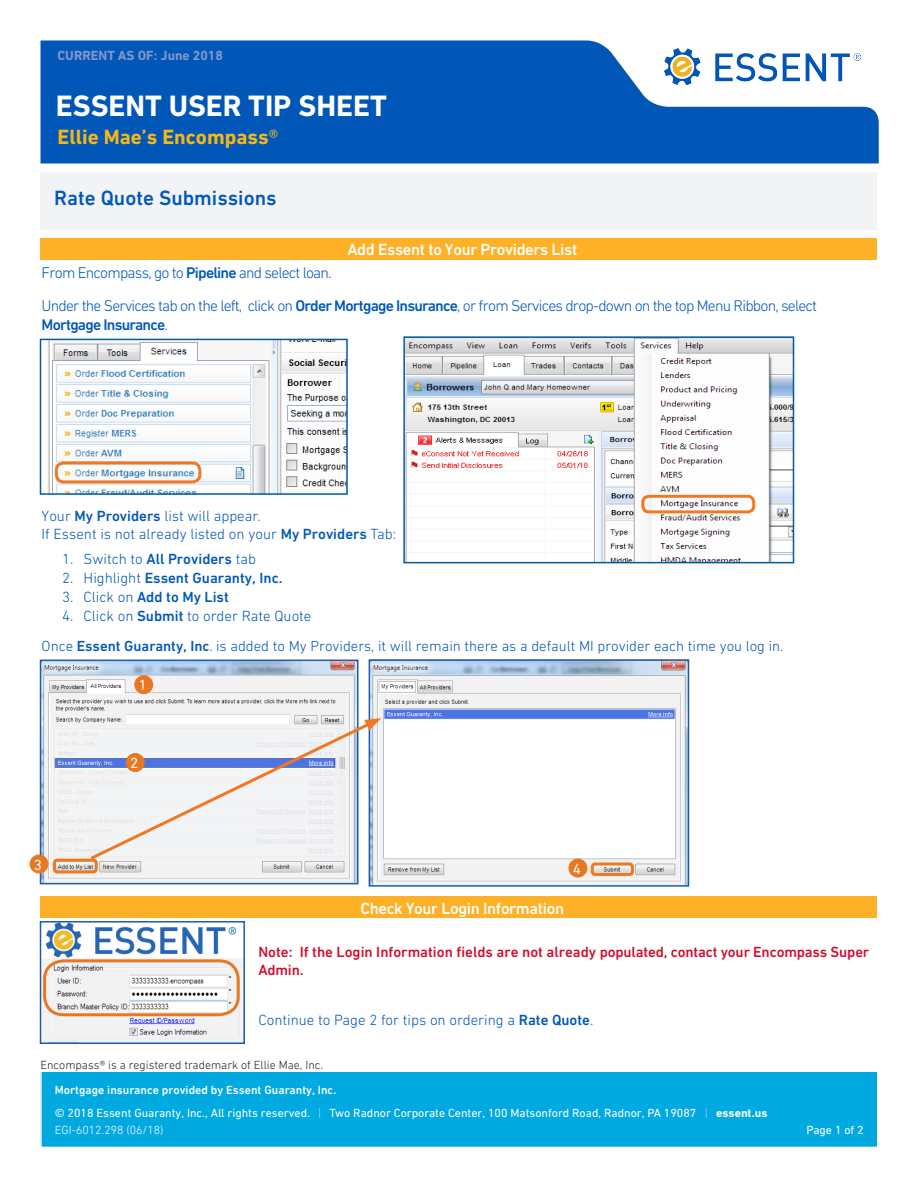
<style>
.page{position:relative;width:918px;height:1188px;background:#fff}
.page>*{position:absolute;margin:0;border:0;box-sizing:border-box;transform-origin:0 0}
.t1{font:700 30px "DIN Next W1 G";color:#fff}
.t2{font:500 21px "DIN Next W1 G";color:#0058b8}
.t3{font:700 21px "DIN Next W1 G";color:#f5b619}
.t4{font:500 16.5px "DIN Next W1 G";letter-spacing:-.02em;color:#fff}
.t5{font:300 15.75px/33.3px "DIN Next W1 G";letter-spacing:-.05em;color:#0058b8}
.t6{font:500 15.75px "DIN Next W1 G";letter-spacing:-.05em;color:#0058b8}
.t7{font:300 15px/18px "DIN Next W1 G";color:#0058b8}
.t8{font:500 15px/18px "DIN Next W1 G";letter-spacing:-.005em;color:#d30d2b}
.t9{font:500 15px "DIN Next W1 G";color:#0058b8}
.t10{font:15px "DIN Next W1 G";color:#fff}
.t11{font:300 14.85px "DIN Next W1 G";color:#0058b8}
.t12{font:700 13.5px "DIN Next W1 G";color:#8297ca}
.t13{font:12px/23.2px "DIN Next W1 G";color:#fff}
.t14{font:300 12px "DIN Next W1 G";color:#231f20}
.t15{font:300 12px "DIN Next W1 G";color:#fff}
.s1{font-weight:400}
.s2{font-weight:500}
.s3{font-weight:300}
.s4{font-weight:200}
.s5{font-weight:700}
</style>
<div class="page">
<div style="left:40px;top:1072px;width:838px;height:76px;background:#00a9e0"></div>
<div style="left:40px;top:172px;width:838px;height:58px;background:#f2f3f4"></div>
<svg style="left:40px;top:40px;width:839px;height:124px;background:#1b68bf"></svg>
<img style="left:664px;top:49px;width:197px;height:36px">
<img style="left:48px;top:342px;width:297px;height:150px">
<div style="left:40px;top:339px;width:308px;height:156px;border:2px solid #015ca3"></div>
<img style="left:43px;top:663px;width:312px;height:218px">
<div style="left:40px;top:660px;width:318px;height:224px;border:2px solid #215aa9"></div>
<div style="left:55px;top:461px;width:146px;height:22px;border:3px solid #f07822;border-radius:8px"></div>
<img style="left:406px;top:339px;width:385px;height:221px">
<div style="left:403px;top:336px;width:391px;height:227px;border:2px solid #015ca3"></div>
<div style="left:641px;top:495px;width:114px;height:18px;border:3px solid #f07822;border-radius:6px"></div>
<img style="left:372px;top:662px;width:314px;height:222px">
<div style="left:369px;top:659px;width:320px;height:228px;border:2px solid #215aa9"></div>
<div style="left:591px;top:862px;width:43px;height:14px;border:3px solid #f07822;border-radius:3px"></div>
<div style="left:40px;top:238px;width:838px;height:22px;background:#feb127"></div>
<div style="left:52px;top:727px;width:296px;height:29px;background:#f2f3f4"></div>
<div style="left:53px;top:769px;width:291px;height:90px;background:#f2f3f4"></div>
<div style="left:53px;top:859px;width:45px;height:14px;border:3px solid #f07822;border-radius:3px"></div>
<img style="left:43px;top:924px;width:199px;height:117px">
<div style="left:40px;top:921px;width:205px;height:123px;border:2px solid #215aa9"></div>
<div style="left:43px;top:959px;width:197px;height:57px;border:3px solid #e87722;border-radius:19px"></div>
<svg style="left:87px;top:718px;width:294px;height:144px"></svg>
<div style="left:40px;top:897px;width:838px;height:21px;background:#feb127"></div>
<div style="left:135px;top:676px;width:18px;height:18px;background:#e87722;border-radius:50%"></div>
<div style="left:134px;top:675px;width:19px;height:19px;border:1px solid #e87722;border-radius:50%"></div>
<div style="left:126px;top:754px;width:18px;height:18px;background:#e87722;border-radius:50%"></div>
<div style="left:126px;top:753px;width:19px;height:19px;border:1px solid #e87722;border-radius:50%"></div>
<div style="left:30px;top:855px;width:18px;height:18px;background:#e87722;border-radius:50%"></div>
<div style="left:30px;top:855px;width:18px;height:18px;border:1px solid #e87722;border-radius:50%"></div>
<div style="left:569px;top:859px;width:18px;height:18px;background:#e87722;border-radius:50%"></div>
<div style="left:568px;top:859px;width:19px;height:19px;border:1px solid #e87722;border-radius:50%"></div>
<p class="t12" style="left:58px;top:47px;width:167px">CURRENT AS OF: June 2018</p>
<h1 class="t1" style="left:56px;top:88px;width:332px">ESSENT USER TIP SHEET</h1>
<h2 class="t3" style="left:58px;top:125px;width:222px">Ellie Mae’s Encompass<span class="s1">®</span></h2>
<h2 class="t2" style="left:54px;top:186px;width:224px">Rate Quote Submissions</h2>
<p class="t4" style="left:347px;top:240px;width:231px">Add Essent to Your Providers List</p>
<p class="t5" style="left:42px;top:256px;width:777px">From Encompass, go to <span class="s2">Pipeline</span> and select loan.<br>Under the Services tab on the left, click on <span class="s2">Order Mortgage Insurance</span>, or from Services drop-down on the top Menu Ribbon, select</p>
<p class="t6" style="left:42px;top:316px;width:128px">Mortgage Insurance<span class="s3">.</span></p>
<p class="t7" style="left:42px;top:507px;width:356px">Your <span class="s2">My Providers</span> list will appear.<br>If Essent is not already listed on your <span class="s2">My Providers</span> Tab:</p>
<p class="t7" style="left:62px;top:550px;width:195px">1. Switch to <span class="s2">All Providers</span> tab</p>
<p class="t9" style="left:62px;top:569px;width:222px"><span class="s3">2. Highlight</span> Essent Guaranty, Inc.</p>
<p class="t9" style="left:62px;top:588px;width:168px"><span class="s3">3. Click on</span> Add to My List</p>
<p class="t7" style="left:62px;top:607px;width:251px">4. Click on <span class="s2">Submit</span> to order Rate Quote</p>
<p class="t11" style="left:42px;top:637px;width:743px">Once <span class="s2">Essent Guaranty, Inc</span>. is added to My Providers, it will remain there as a default MI provider each time you log in.</p>
<p class="t10" style="left:139px;top:677px;width:10px">1</p>
<p class="t10" style="left:130px;top:754px;width:10px">2</p>
<p class="t10" style="left:34px;top:856px;width:10px">3</p>
<p class="t10" style="left:573px;top:860px;width:10px">4</p>
<p class="t4" style="left:361px;top:898px;width:205px">Check Your Login Information</p>
<p class="t8" style="left:258px;top:943px;width:612px">Note: If the Login Information fields are not already populated, contact your Encompass Super<br>Admin.</p>
<p class="t7" style="left:258px;top:1010px;width:336px">Continue to Page 2 for tips on ordering a <span class="s2">Rate Quote</span>.</p>
<p class="t14" style="left:40px;top:1058px;width:284px">Encompass® is a registered trademark of Ellie Mae, Inc.</p>
<p class="t13" style="left:55px;top:1078px;width:714px"><span class="s2">Mortgage insurance provided by Essent Guaranty, Inc.<br></span>© 2018 Essent Guaranty, Inc., All rights reserved. <span class="s4">|</span> Two Radnor Corporate Center, 100 Matsonford Road, Radnor, PA 19087 <span class="s4">|</span> <span class="s5">essent.us</span></p>
<p class="t15" style="left:55px;top:1123px;width:110px">EGI-6012.298 (06/18)</p>
<p class="t13" style="left:807px;top:1118px;width:59px">Page 1 of 2</p>
</div>
